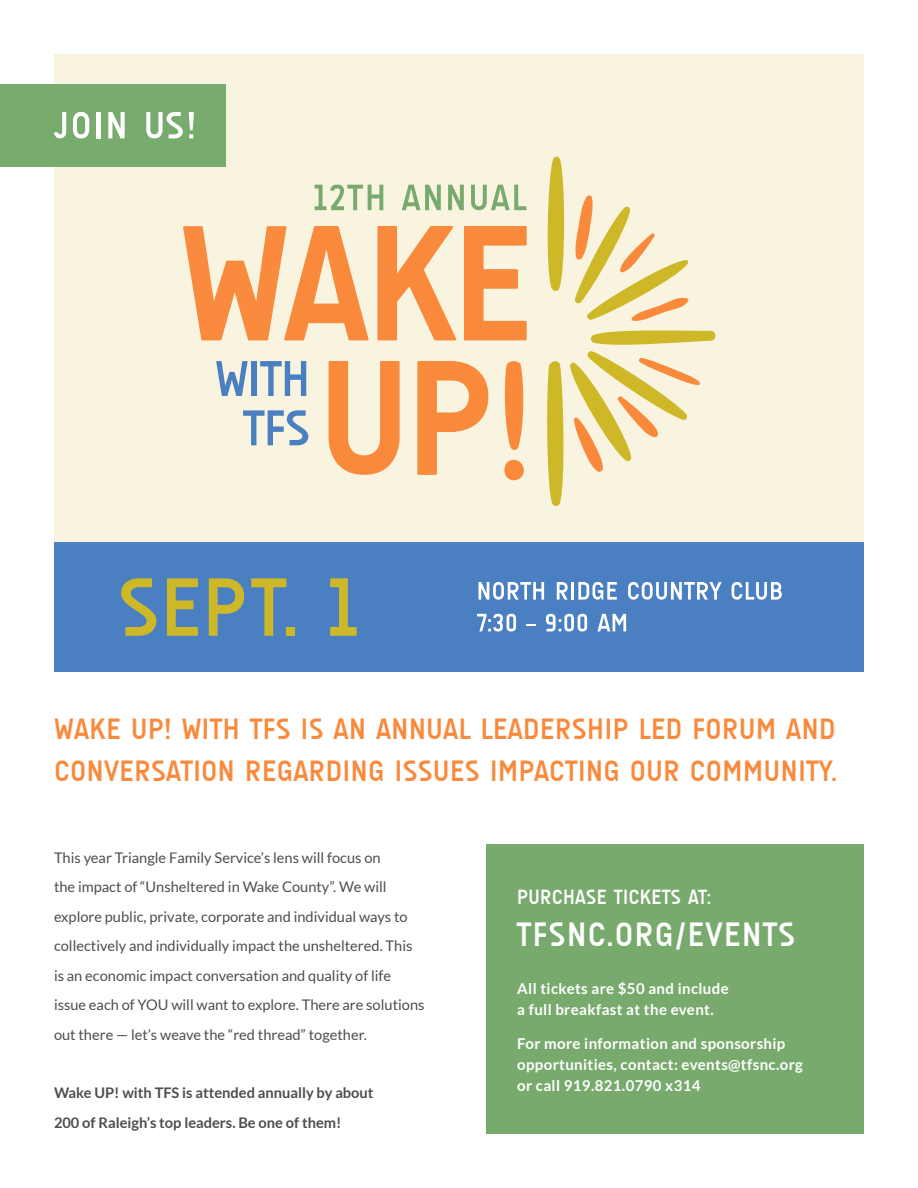
<style>
.page{position:relative;width:918px;height:1188px;background:#fff}
.page>*{position:absolute;margin:0;border:0;box-sizing:border-box;transform-origin:0 0}
.t1{font:700 34.5px "A Udimat";letter-spacing:.05em;color:#fff}
.t2{font:700 30px/42px "A Udimat";letter-spacing:.025em;color:#f98a3c}
.t3{font:700 21px "A Udimat";letter-spacing:.025em;color:#fff}
.t4{font:700 15px/21px "Lato";letter-spacing:.025em;color:#fff}
.t5{font:14.7px/29.4px "Lato";color:#4d4d4f}
.t6{font:700 14.7px/29.4px "Lato";color:#4d4d4f}
</style>
<div class="page">
<div style="left:486px;top:844px;width:378px;height:290px;background:#78aa6d"></div>
<div style="left:55px;top:54px;width:809px;height:495px;background:#f8f4df"></div>
<div style="left:0;top:84px;width:226px;height:83px;background:#78ab6e"></div>
<svg style="left:54px;top:112px;width:12px;height:26px"></svg>
<svg style="left:73px;top:112px;width:16px;height:26px"></svg>
<hr style="left:96px;top:112px;width:4px;height:26px;background:#fff">
<svg style="left:108px;top:112px;width:17px;height:26px"></svg>
<svg style="left:146px;top:112px;width:37px;height:26px"></svg>
<svg style="left:189px;top:112px;width:5px;height:26px"></svg>
<div style="left:54px;top:542px;width:809px;height:130px;background:#4a80c2"></div>
<svg style="left:479px;top:582px;width:65px;height:18px"></svg>
<svg style="left:557px;top:582px;width:11px;height:18px"></svg>
<hr style="left:571px;top:582px;width:3px;height:18px;background:#fff">
<svg style="left:578px;top:582px;width:39px;height:18px"></svg>
<svg style="left:628px;top:582px;width:94px;height:18px"></svg>
<svg style="left:732px;top:582px;width:50px;height:18px"></svg>
<svg style="left:477px;top:614px;width:39px;height:17px"></svg>
<svg style="left:527px;top:624px;width:9px;height:2px"></svg>
<svg style="left:546px;top:614px;width:41px;height:17px"></svg>
<svg style="left:597px;top:614px;width:29px;height:17px"></svg>
<svg style="left:121px;top:578px;width:35px;height:58px"></svg>
<svg style="left:167px;top:578px;width:31px;height:58px"></svg>
<svg style="left:209px;top:578px;width:35px;height:58px"></svg>
<svg style="left:251px;top:578px;width:36px;height:58px"></svg>
<div style="left:287px;top:627px;width:8px;height:9px;background:#cfb828"></div>
<svg style="left:330px;top:578px;width:27px;height:58px"></svg>
<svg style="left:377px;top:226px;width:79px;height:114px"></svg>
<svg style="left:216px;top:361px;width:32px;height:35px"></svg>
<div style="left:252px;top:361px;width:5px;height:35px;background:#4a80c2"></div>
<svg style="left:260px;top:361px;width:46px;height:35px"></svg>
<svg style="left:243px;top:410px;width:65px;height:35px"></svg>
<svg style="left:591px;top:330px;width:125px;height:15px;background:#d7c44e"></svg>
<svg style="left:547px;top:157px;width:18px;height:134px"></svg>
<svg style="left:547px;top:351px;width:153px;height:155px"></svg>
<svg style="left:575px;top:195px;width:114px;height:126px"></svg>
<svg style="left:315px;top:185px;width:68px;height:25px"></svg>
<svg style="left:402px;top:185px;width:39px;height:25px"></svg>
<svg style="left:448px;top:185px;width:16px;height:25px"></svg>
<svg style="left:471px;top:185px;width:55px;height:25px"></svg>
<svg style="left:183px;top:226px;width:186px;height:114px"></svg>
<svg style="left:464px;top:226px;width:63px;height:114px"></svg>
<svg style="left:329px;top:361px;width:71px;height:114px"></svg>
<svg style="left:417px;top:361px;width:71px;height:114px"></svg>
<div style="left:504px;top:460px;width:20px;height:20px;background:#f98a3c;border-radius:50%"></div>
<svg style="left:504px;top:361px;width:20px;height:89px"></svg>
<h2 class="t2" style="left:55px;top:708px;width:784px">WAKE UP! WITH TFS IS AN ANNUAL LEADERSHIP LED FORUM AND<br>CONVERSATION REGARDING ISSUES IMPACTING OUR COMMUNITY.</h2>
<p class="t5" style="left:54px;top:843px;width:372px">This year Triangle Family Service’s lens will focus on<br>the impact of “Unsheltered in Wake County”. We will explore public, private, corporate and individual ways to collectively and individually impact the unsheltered. This is an economic impact conversation and quality of life issue each of YOU will want to explore. There are solutions out there — let’s weave the “red thread” together.</p>
<p class="t6" style="left:54px;top:1078px;width:321px">Wake UP! with TFS is attended annually by about<br>200 of Raleigh’s top leaders. Be one of them!</p>
<h3 class="t3" style="left:517px;top:885px;width:195px">PURCHASE TICKETS AT:</h3>
<h1 class="t1" style="left:517px;top:915px;width:279px">TFSNC.ORG/EVENTS</h1>
<p class="t4" style="left:517px;top:978px;width:213px">All tickets are $50 and include a full breakfast at the event.</p>
<p class="t4" style="left:517px;top:1033px;width:287px">For more information and sponsorship opportunities, contact: events@tfsnc.org or call 919.821.0790 x314</p>
</div>
